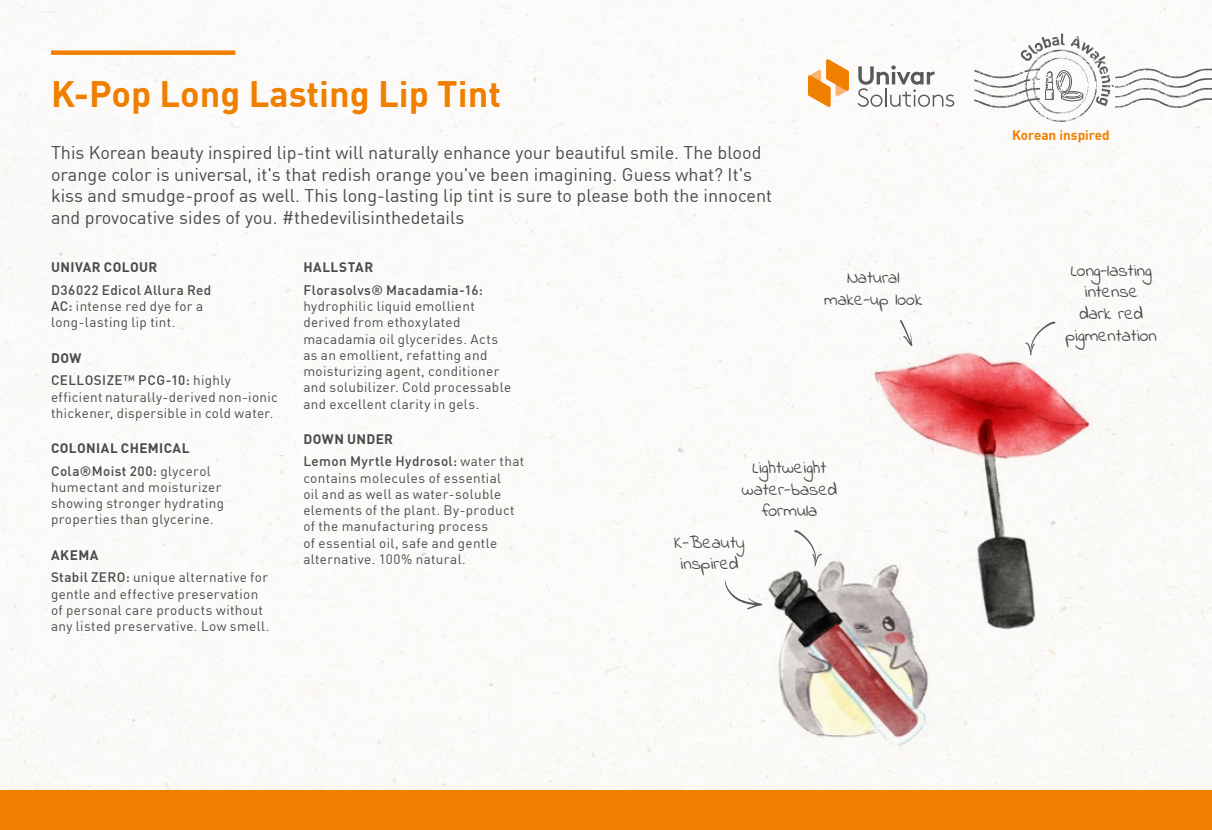
<style>
.page{position:relative;width:1212px;height:830px;background:#fff}
.page>*{position:absolute;margin:0;border:0;box-sizing:border-box;transform-origin:0 0}
.t1{font:700 36px "DIN Pro";color:#f07f00}
.t2{font:18px/21.6px "DIN Pro";color:#4a4a49}
.t3{font:18px/21.6px "Indie Flower";color:#4a4a49;text-align:center}
.t4{font:13.5px/16.2px "DIN Pro";letter-spacing:.025em;color:#4a4a49}
.t5{font:500 13.5px/22.5px "DIN Pro";letter-spacing:.03em;color:#4a4a49}
.t6{font:700 13.5px/22.5px "DIN Pro";letter-spacing:.03em;color:#4a4a49}
.t7{font:700 13.5px "DIN Pro";color:#f07f00}
.s1{font-weight:500}
.s2{font-weight:700}
.s3{font-weight:400}
</style>
<div class="page">
<img style="left:0;top:0;width:1212px;height:789px">
<img style="left:749px;top:356px;width:184px;height:433px">
<img style="left:871px;top:294px;width:255px;height:363px">
<div style="left:51px;top:50px;width:184px;height:5px;background:#f07f00"></div>
<svg style="left:794px;top:530px;width:28px;height:36px"></svg>
<svg style="left:900px;top:319px;width:12px;height:27px"></svg>
<svg style="left:725px;top:580px;width:37px;height:29px"></svg>
<svg style="left:1025px;top:321px;width:30px;height:34px"></svg>
<div style="left:0;top:789px;width:1212px;height:40px;background:#f07f00"></div>
<svg style="left:857px;top:65px;width:97px;height:42px"></svg>
<svg style="left:808px;top:59px;width:41px;height:48px"></svg>
<svg style="left:974px;top:27px;width:238px;height:95px"></svg>
<h1 class="t1" style="left:51px;top:66px;width:451px">K-Pop Long Lasting Lip Tint</h1>
<p class="t2" style="left:51px;top:140px;width:723px">This Korean beauty inspired lip-tint will naturally enhance your beautiful smile. The blood orange color is universal, it's that redish orange you've been imagining. Guess what? It's kiss and smudge-proof as well. This long-lasting lip tint is sure to please both the innocent and provocative sides of you. #thedevilisinthedetails</p>
<p class="t6" style="left:51px;top:255px;width:108px">UNIVAR COLOUR</p>
<p class="t4" style="left:51px;top:281px;width:162px"><span class="s1">D36022 Edicol Allura Red<br>AC:</span> intense red dye for a long-lasting lip tint.</p>
<p class="t5" style="left:51px;top:345px;width:181px"><span class="s2">DOW<br></span>CELLOSIZE™ PCG-10: <span class="s3">highly</span></p>
<p class="t4" style="left:51px;top:387px;width:228px">efficient naturally-derived non-ionic thickener, dispersible in cold water.</p>
<p class="t6" style="left:51px;top:436px;width:161px">COLONIAL CHEMICAL<br><span class="s1">Cola®Moist 200:</span> <span class="s3">glycerol</span></p>
<p class="t4" style="left:51px;top:478px;width:175px">humectant and moisturizer showing stronger hydrating properties than glycerine.</p>
<p class="t4" style="left:51px;top:542px;width:219px;line-height:22.5px"><span class="s2">AKEMA<br></span><span class="s1">Stabil ZERO:</span> unique alternative for</p>
<p class="t4" style="left:51px;top:584px;width:220px">gentle and effective preservation of personal care products without any listed preservative. Low smell.</p>
<p class="t6" style="left:303px;top:255px;width:71px">HALLSTAR</p>
<p class="t5" style="left:303px;top:278px;width:181px">Florasolvs® Macadamia-16:</p>
<p class="t4" style="left:303px;top:297px;width:209px">hydrophilic liquid emollient derived from ethoxylated macadamia oil glycerides. Acts as an emollient, refatting and moisturizing agent, conditioner and solubilizer. Cold processable and excellent clarity in gels.</p>
<p class="t5" style="left:303px;top:426px;width:222px"><span class="s2">DOWN UNDER<br></span>Lemon Myrtle Hydrosol: <span class="s3">water that</span></p>
<p class="t4" style="left:303px;top:468px;width:213px">contains molecules of essential oil and as well as water-soluble elements of the plant. By-product of the manufacturing process<br>of essential oil, safe and gentle alternative. 100% natural.</p>
<h2 class="t3" style="left:824px;top:268px;width:100px">Natural make-up look</h2>
<h2 class="t3" style="left:742px;top:457px;width:97px">Lightweight water-based formula</h2>
<h2 class="t3" style="left:674px;top:532px;width:72px">K-Beauty inspired</h2>
<p class="t7" style="left:1012px;top:125px;width:99px">Korean inspired</p>
<h2 class="t3" style="left:1065px;top:260px;width:93px">Long-lasting intense<br>dark red pigmentation</h2>
</div>
